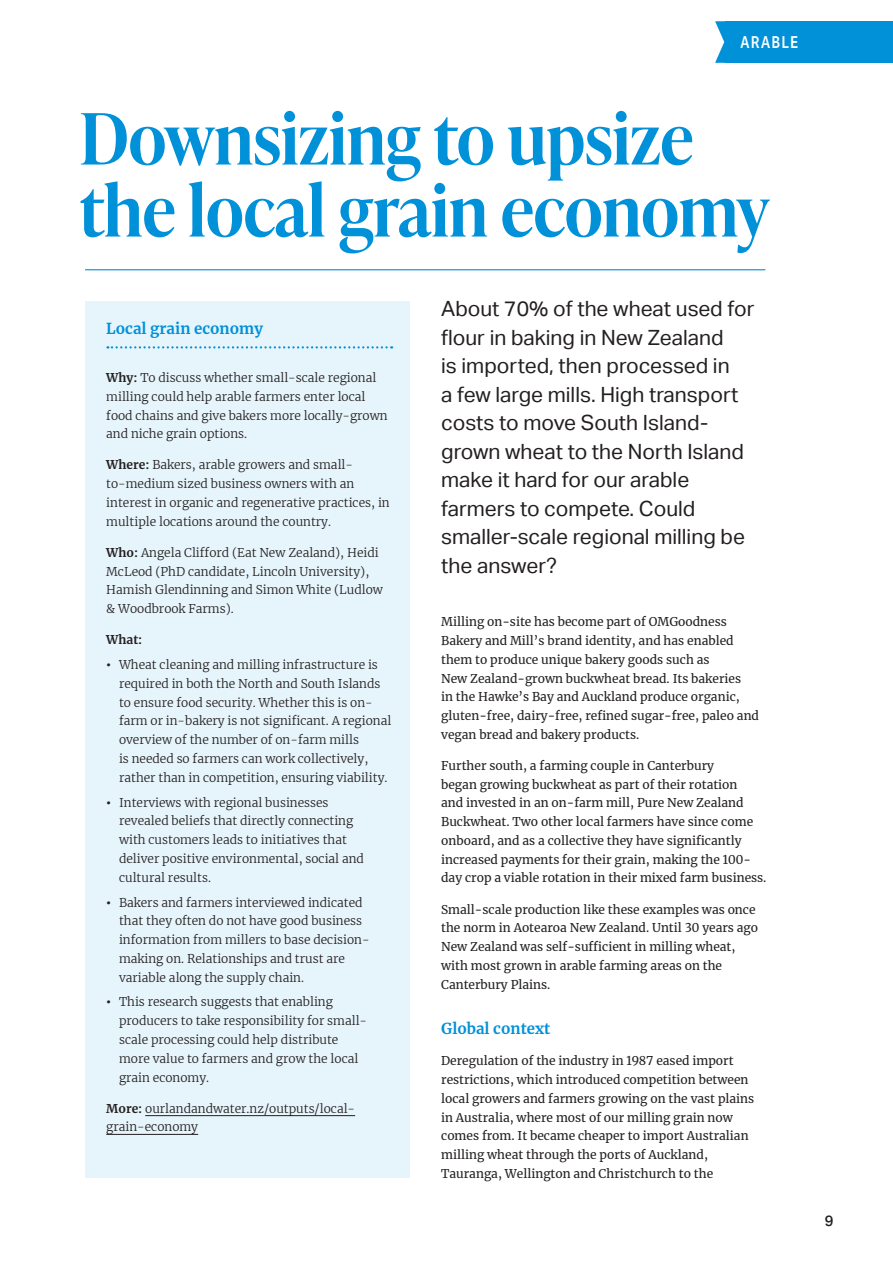
<style>
.page{position:relative;width:893px;height:1263px;background:#fff}
.page>*{position:absolute;margin:0;border:0;box-sizing:border-box;transform-origin:0 0}
.t1{font:600 70.5px/72px "Ivy Presto Headline";color:#0091d9}
.intro{font:21px/28.5px "Aktiv Grotesk";color:#231f20}
.t2{font:500 16.5px "Aktiv Grotesk Cd";letter-spacing:.075em;color:#fff}
.boxed_s1{font:700 15px "Merriweather";color:#0091d9}
.s1{font:700 15px "Merriweather";color:#0091d9}
.t3{font:500 15px "Aktiv Grotesk";color:#231f20}
.b1_light{font:300 12px/18.8px "Merriweather";color:#231f20}
.b1{font:12px/18.8px "Merriweather";color:#231f20}
.b1_light-2{font:700 12px "Merriweather";color:#231f20}
.s1{font-weight:700}
.s2{font-weight:900}
</style>
<div class="page">
<hr style="left:85px;top:269px;width:680px;height:1px;background:#0091d9">
<div style="left:85px;top:301px;width:324px;height:877px;background:#e6f4fb"></div>
<svg style="left:107px;top:346px;width:285px;height:2px"></svg>
<hr style="left:145px;top:1115px;width:210px;height:1px;background:#231f20">
<hr style="left:106px;top:1134px;width:92px;height:1px;background:#231f20">
<svg style="left:715px;top:21px;width:10px;height:42px"></svg>
<div style="left:725px;top:21px;width:168px;height:42px;background:#0091d9"></div>
<p class="t2" style="left:740px;top:32px;width:59px">ARABLE</p>
<p class="t1" style="left:80px;top:100px;width:691px">Downsizing to upsize the local grain economy</p>
<p class="boxed_s1" style="left:106px;top:318px;width:158px">Local grain economy</p>
<p class="b1_light" style="left:106px;top:368px;width:283px"><span class="s1">Why:</span> To discuss whether small-scale regional milling could help arable farmers enter local food chains and give bakers more locally-grown and niche grain options.</p>
<p class="b1_light" style="left:106px;top:455px;width:285px"><span class="s1">Where:</span> Bakers, arable growers and small&shy;to-medium sized business owners with an interest in organic and regenerative practices, in multiple locations around the country.</p>
<p class="b1_light" style="left:106px;top:543px;width:278px"><span class="s1">Who:</span> Angela Clifford (Eat New Zealand), Heidi McLeod (PhD candidate, Lincoln University), Hamish Glendinning and Simon White (Ludlow &amp; Woodbrook Farms).</p>
<p class="b1_light-2" style="left:106px;top:631px;width:38px">What:</p>
<p class="b1_light" style="left:119px;top:655px;width:274px;text-indent:-13px"><span class="s2">•</span> Wheat cleaning and milling infrastructure is required in both the North and South Islands to ensure food security. Whether this is on&shy;farm or in-bakery is not significant. A regional overview of the number of on-farm mills<br>is needed so farmers can work collectively, rather than in competition, ensuring viability.</p>
<p class="b1_light" style="left:119px;top:792px;width:246px;text-indent:-13px"><span class="s2">•</span> Interviews with regional businesses revealed beliefs that directly connecting with customers leads to initiatives that deliver positive environmental, social and cultural results.</p>
<p class="b1_light" style="left:119px;top:892px;width:252px;text-indent:-13px"><span class="s2">•</span> Bakers and farmers interviewed indicated that they often do not have good business information from millers to base decision&shy;making on. Relationships and trust are variable along the supply chain.</p>
<p class="b1_light" style="left:119px;top:992px;width:250px;text-indent:-13px"><span class="s2">•</span> This research suggests that enabling producers to take responsibility for small&shy;scale processing could help distribute more value to farmers and grow the local grain economy.</p>
<p class="b1_light" style="left:106px;top:1098px;width:250px"><span class="s1">More:</span> ourlandandwater.nz/outputs/local&shy;grain-economy</p>
<p class="intro" style="left:441px;top:295px;width:315px">About 70% of the wheat used for flour in baking in New Zealand<br>is imported, then processed in<br>a few large mills. High transport costs to move South Island&shy;grown wheat to the North Island make it hard for our arable farmers to compete. Could smaller-scale regional milling be the answer?</p>
<p class="b1" style="left:441px;top:612px;width:319px">Milling on-site has become part of OMGoodness Bakery and Mill’s brand identity, and has enabled them to produce unique bakery goods such as<br>New Zealand-grown buckwheat bread. Its bakeries<br>in the Hawke’s Bay and Auckland produce organic, gluten-free, dairy-free, refined sugar-free, paleo and vegan bread and bakery products.</p>
<p class="b1" style="left:441px;top:756px;width:327px">Further south, a farming couple in Canterbury<br>began growing buckwheat as part of their rotation<br>and invested in an on-farm mill, Pure New Zealand Buckwheat. Two other local farmers have since come onboard, and as a collective they have significantly increased payments for their grain, making the 100- day crop a viable rotation in their mixed farm business.</p>
<p class="b1" style="left:441px;top:899px;width:318px">Small-scale production like these examples was once the norm in Aotearoa New Zealand. Until 30 years ago New Zealand was self-sufficient in milling wheat, with most grown in arable farming areas on the Canterbury Plains.</p>
<p class="s1" style="left:441px;top:1018px;width:111px">Global context</p>
<p class="b1" style="left:441px;top:1051px;width:315px">Deregulation of the industry in 1987 eased import restrictions, which introduced competition between local growers and farmers growing on the vast plains in Australia, where most of our milling grain now comes from. It became cheaper to import Australian milling wheat through the ports of Auckland, Tauranga, Wellington and Christchurch to the</p>
<p class="t3" style="left:825px;top:1212px;width:10px">9</p>
</div>
